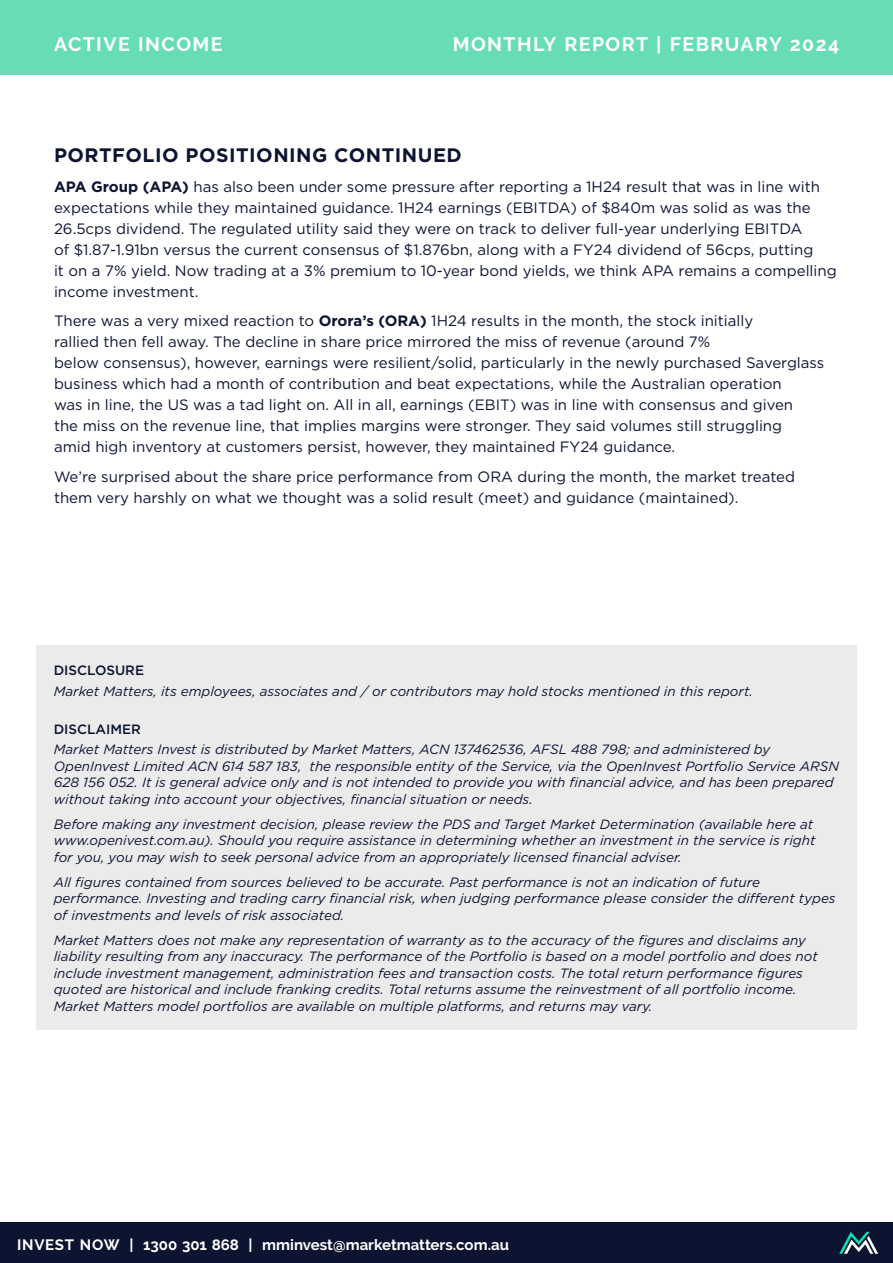
<style>
.page{position:relative;width:893px;height:1263px;background:#fff}
.page>*{position:absolute;margin:0;border:0;box-sizing:border-box;transform-origin:0 0}
.t1{font:700 19.5px "Raleway";letter-spacing:.075em;color:#fff}
.t2{font:700 19.5px "Gotham";letter-spacing:.025em;color:#0d1431}
.t3{font:15px/21px "Gotham";color:#0d1431}
.t4{font:700 15px "Raleway";color:#fff}
.t5{font:italic 13.5px/16.5px "Gotham";color:#0d1431}
.t6{font:500 13.5px "Gotham";color:#0d1431}
.s1{font-weight:700}
</style>
<div class="page">
<div style="left:0;top:0;width:893px;height:74px;background:#66ddb7"></div>
<div style="left:0;top:1222px;width:893px;height:41px;background:#0d1431"></div>
<svg style="left:839px;top:1232px;width:39px;height:22px"></svg>
<div style="left:36px;top:646px;width:821px;height:384px;background:#ebebeb"></div>
<h1 class="t1" style="left:54px;top:33px;width:170px">ACTIVE INCOME</h1>
<h1 class="t1" style="left:453px;top:33px;width:388px">MONTHLY REPORT | FEBRUARY 2024</h1>
<h1 class="t2" style="left:54px;top:143px;width:409px">PORTFOLIO POSITIONING CONTINUED</h1>
<p class="t3" style="left:54px;top:176px;width:784px"><span class="s1">APA Group (APA)</span> has also been under some pressure after reporting a 1H24 result that was in line with expectations while they maintained guidance. 1H24 earnings (EBITDA) of $840m was solid as was the 26.5cps dividend. The regulated utility said they were on track to deliver full-year underlying EBITDA<br>of $1.87-1.91bn versus the current consensus of $1.876bn, along with a FY24 dividend of 56cps, putting<br>it on a 7% yield. Now trading at a 3% premium to 10-year bond yields, we think APA remains a compelling income investment.</p>
<p class="t3" style="left:54px;top:310px;width:772px">There was a very mixed reaction to <span class="s1">Orora’s (ORA)</span> 1H24 results in the month, the stock initially<br>rallied then fell away. The decline in share price mirrored the miss of revenue (around 7%<br>below consensus), however, earnings were resilient/solid, particularly in the newly purchased Saverglass business which had a month of contribution and beat expectations, while the Australian operation<br>was in line, the US was a tad light on. All in all, earnings (EBIT) was in line with consensus and given<br>the miss on the revenue line, that implies margins were stronger. They said volumes still struggling<br>amid high inventory at customers persist, however, they maintained FY24 guidance.</p>
<p class="t3" style="left:54px;top:466px;width:743px">We’re surprised about the share price performance from ORA during the month, the market treated them very harshly on what we thought was a solid result (meet) and guidance (maintained).</p>
<p class="t6" style="left:54px;top:662px;width:92px">DISCLOSURE</p>
<p class="t5" style="left:54px;top:683px;width:701px">Market Matters, its employees, associates and / or contributors may hold stocks mentioned in this report.</p>
<p class="t6" style="left:54px;top:720px;width:89px">DISCLAIMER</p>
<p class="t5" style="left:54px;top:741px;width:787px">Market Matters Invest is distributed by Market Matters, ACN 137462536, AFSL 488 798; and administered by OpenInvest Limited ACN 614 587 183, the responsible entity of the Service, via the OpenInvest Portfolio Service ARSN 628 156 052. It is general advice only and is not intended to provide you with financial advice, and has been prepared without taking into account your objectives, financial situation or needs.</p>
<p class="t5" style="left:54px;top:815px;width:763px">Before making any investment decision, please review the PDS and Target Market Determination (available here at www.openivest.com.au). Should you require assistance in determining whether an investment in the service is right for you, you may wish to seek personal advice from an appropriately licensed financial adviser.</p>
<p class="t5" style="left:54px;top:873px;width:783px">All figures contained from sources believed to be accurate. Past performance is not an indication of future performance. Investing and trading carry financial risk, when judging performance please consider the different types of investments and levels of risk associated.</p>
<p class="t5" style="left:54px;top:931px;width:766px">Market Matters does not make any representation of warranty as to the accuracy of the figures and disclaims any liability resulting from any inaccuracy. The performance of the Portfolio is based on a model portfolio and does not include investment management, administration fees and transaction costs. The total return performance figures quoted are historical and include franking credits. Total returns assume the reinvestment of all portfolio income.<br>Market Matters model portfolios are available on multiple platforms, and returns may vary.</p>
<p class="t4" style="left:17px;top:1236px;width:493px">INVEST NOW | 1300 301 868 | mminvest@marketmatters.com.au</p>
</div>
